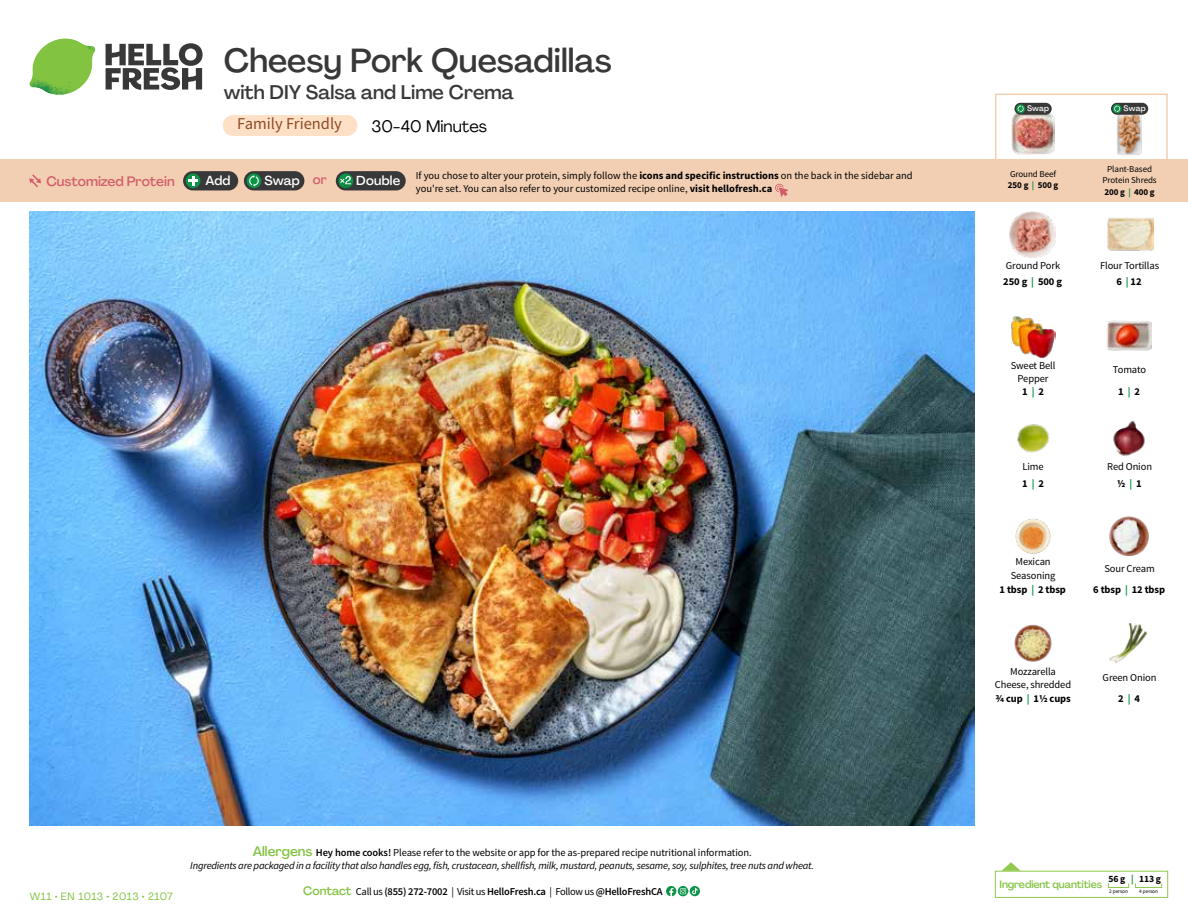
<style>
.page{position:relative;width:1188px;height:918px;background:#fff}
.page>*{position:absolute;margin:0;border:0;box-sizing:border-box;transform-origin:0 0}
.t1{font:500 33px "Agrandir";color:#383839}
.t2{font:500 19.5px "Agrandir";color:#383839}
.t3{font:16.5px "Source Sans Pro";color:#8e4b25}
.t4{font:16.5px "Agrandir";color:#000}
.t5{font:500 13.5px "Agrandir";color:#d15f6a}
.t6{font:500 12.9px "Agrandir";letter-spacing:.015em;color:#fff}
.t7{font:10.5px/13.8px "Source Sans Pro";letter-spacing:-.01em;color:#000;text-align:center}
.t8{font:italic 10.5px/13.5px "Source Sans Pro";letter-spacing:-.02em;color:#000;text-align:center}
.t9{font:600 10.5px "Source Sans Pro";letter-spacing:-.02em;color:#000}
.t10{font:700 10.5px/21.1px "Source Sans Pro";letter-spacing:-.01em;color:#000;text-align:center}
.t11{font:500 10.5px "Agrandir";letter-spacing:-.01em;color:#82c341}
.t12{font:10.5px "Agrandir";letter-spacing:.05em;color:#82c341}
.t13{font:700 9.6px "Source Sans Pro";color:#000}
.t14{font:9px/11.4px "Source Sans Pro";letter-spacing:-.01em;color:#000;text-align:center}
.t15{font:500 7.95px "Agrandir";letter-spacing:.01em;color:#fff}
.t16{font:5.25px "Source Sans Pro";letter-spacing:-.01em;color:#000}
.s1{color:#d15f6a}
.s2{font-weight:700}
.s3{font-weight:700;color:#0b9446}
.s4{font-weight:400}
.s5{color:#0b9446}
.s6{font-family:"Agrandir";font-weight:500;font-style:normal;font-size:13.5px;color:#82c341}
.s7{font-weight:600;font-style:normal}
.s8{font-style:normal}
.s9{font-family:"Agrandir";font-weight:500;font-size:12px;color:#82c341}
</style>
<div class="page">
<svg style="left:106px;top:43px;width:97px;height:47px"></svg>
<svg style="left:34px;top:39px;width:59px;height:38px"></svg>
<img style="left:65px;top:39px;width:30px;height:25px">
<img style="left:33px;top:60px;width:56px;height:10px">
<img style="left:29px;top:64px;width:58px;height:31px">
<img style="left:64px;top:70px;width:25px;height:24px">
<img style="left:30px;top:211px;width:945px;height:615px">
<svg style="left:690px;top:886px;width:10px;height:10px"></svg>
<svg style="left:666px;top:886px;width:32px;height:10px"></svg>
<svg style="left:1002px;top:862px;width:19px;height:9px"></svg>
<div style="left:995px;top:871px;width:173px;height:27px;border:1px solid #91c84e"></div>
<div style="left:1108px;top:883px;width:21px;height:5px;border:1px solid #91c84e"></div>
<div style="left:1135px;top:883px;width:27px;height:5px;border:1px solid #91c84e"></div>
<div style="left:223px;top:115px;width:134px;height:21px;background:#fee0c6;border-radius:10px"></div>
<img style="left:1011px;top:316px;width:45px;height:42px">
<img style="left:1106px;top:320px;width:46px;height:31px">
<img style="left:1017px;top:424px;width:32px;height:29px">
<img style="left:1113px;top:420px;width:32px;height:36px">
<img style="left:1015px;top:519px;width:36px;height:35px">
<img style="left:1109px;top:516px;width:40px;height:41px">
<img style="left:1014px;top:624px;width:38px;height:38px">
<img style="left:1108px;top:217px;width:45px;height:34px">
<img style="left:1010px;top:212px;width:45px;height:45px">
<img style="left:1109px;top:623px;width:39px;height:41px">
<div style="left:0;top:160px;width:1188px;height:42px;background:#f2cfb3"></div>
<svg style="left:29px;top:174px;width:12px;height:13px"></svg>
<div style="left:336px;top:171px;width:70px;height:19px;background:#383839;border-radius:10px"></div>
<svg style="left:338px;top:173px;width:15px;height:15px"></svg>
<div style="left:341px;top:180px;width:11px;height:11px;background:#000;opacity:.35"></div>
<svg style="left:339px;top:176px;width:12px;height:8px"></svg>
<div style="left:244px;top:171px;width:60px;height:19px;background:#383839;border-radius:10px"></div>
<div style="left:247px;top:173px;width:14px;height:15px;background:#0b9446;border-radius:50%"></div>
<svg style="left:249px;top:175px;width:10px;height:12px"></svg>
<div style="left:183px;top:171px;width:55px;height:19px;background:#383839;border-radius:10px"></div>
<div style="left:186px;top:173px;width:14px;height:15px;background:#0b9446;border-radius:50%"></div>
<svg style="left:188px;top:176px;width:10px;height:10px"></svg>
<svg style="left:775px;top:183px;width:13px;height:14px"></svg>
<div style="left:995px;top:94px;width:173px;height:69px;border:2px solid #f2cfb3"></div>
<img style="left:1111px;top:111px;width:37px;height:44px">
<img style="left:1011px;top:113px;width:44px;height:42px">
<div style="left:1111px;top:103px;width:37px;height:12px;background:#383839;border-radius:6px"></div>
<svg style="left:1113px;top:104px;width:9px;height:9px"></svg>
<svg style="left:1114px;top:105px;width:6px;height:7px"></svg>
<div style="left:1014px;top:103px;width:38px;height:12px;background:#383839;border-radius:6px"></div>
<svg style="left:1016px;top:104px;width:9px;height:9px"></svg>
<svg style="left:1018px;top:105px;width:6px;height:7px"></svg>
<h1 class="t1" style="left:224px;top:40px;width:389px">Cheesy Pork Quesadillas</h1>
<h2 class="t2" style="left:224px;top:80px;width:292px">with DIY Salsa and Lime Crema</h2>
<h3 class="t4" style="left:372px;top:116px;width:117px">30-40 Minutes</h3>
<h3 class="t3" style="left:237px;top:114px;width:106px">Family Friendly</h3>
<p class="t15" style="left:1027px;top:104px;width:24px">Swap</p>
<p class="t15" style="left:1124px;top:104px;width:24px">Swap</p>
<p class="t5" style="left:46px;top:173px;width:130px">Customized Protein</p>
<p class="t6" style="left:205px;top:172px;width:27px">Add</p>
<p class="t6" style="left:264px;top:172px;width:64px">Swap <span class="s1">or</span></p>
<p class="t6" style="left:356px;top:172px;width:45px">Double</p>
<p class="t14" style="left:1103px;top:163px;width:56px">Plant-Based<br>Protein Shreds<br><span class="s2">200 g</span> <span class="s3">|</span> <span class="s2">400 g</span></p>
<p class="t14" style="left:1008px;top:169px;width:52px;line-height:10.9px;text-align:left">Ground Beef<br><span class="s2">250 g</span> <span class="s3">|</span> <span class="s2">500 g</span></p>
<p class="t7" style="left:416px;top:168px;width:498px;text-align:left">If you chose to alter your protein, simply follow the <span class="s2">icons and specific instructions</span> on the back in the sidebar and you're set. You can also refer to your customized recipe online, <span class="s2">visit hellofresh.ca</span></p>
<p class="t7" style="left:1003px;top:258px;width:60px;line-height:15.3px;text-align:left">Ground Pork<br><span class="s2">250 g</span> <span class="s3">|</span> <span class="s2">500 g</span></p>
<p class="t7" style="left:1100px;top:258px;width:61px;line-height:15.3px">Flour Tortillas<br><span class="s2">6</span> <span class="s3">|</span> <span class="s2">12</span></p>
<p class="t7" style="left:1011px;top:359px;width:46px;line-height:13.2px">Sweet Bell<br>Pepper<br><span class="s2">1</span> <span class="s3">|</span> <span class="s2">2</span></p>
<p class="t7" style="left:1113px;top:358px;width:35px;line-height:22.2px">Tomato<br><span class="s2">1</span> <span class="s3">|</span> <span class="s2">2</span></p>
<p class="t7" style="left:1022px;top:458px;width:23px;line-height:17px;text-align:left">Lime<br><span class="s2">1</span> <span class="s3">|</span> <span class="s2">2</span></p>
<p class="t7" style="left:1107px;top:458px;width:47px;line-height:17px">Red Onion<br><span class="s2">1/2</span> <span class="s3">|</span> <span class="s2">1</span></p>
<p class="t7" style="left:1000px;top:555px;width:68px">Mexican<br>Seasoning<br><span class="s2">1 tbsp</span> <span class="s3">|</span> <span class="s2">2 tbsp</span></p>
<p class="t10" style="left:1093px;top:558px;width:73px"><span class="s4">Sour Cream<br></span>6 tbsp <span class="s5">|</span> 12 tbsp</p>
<p class="t12" style="left:30px;top:890px;width:144px">W11 • EN 1013 • 2013 • 2107</p>
<p class="t8" style="left:190px;top:846px;width:625px"><span class="s6">Allergens</span> <span class="s7">Hey home cooks!</span> <span class="s8">Please refer to the website or app for the as-prepared recipe nutritional information.<br></span>Ingredients are packaged in a facility that also handles egg, fish, crustacean, shellfish, milk, mustard, peanuts, sesame, soy, sulphites, tree nuts and wheat.</p>
<p class="t9" style="left:303px;top:885px;width:361px"><span class="s9">Contact</span> <span class="s4">Call us</span> (855) 272-7002 <span class="s4">| Visit us</span> HelloFresh.ca <span class="s4">| Follow us</span> @HelloFreshCA</p>
<p class="t7" style="left:995px;top:665px;width:78px">Mozzarella<br>Cheese, shredded<br><span class="s2">3/4 cup</span> <span class="s3">|</span> <span class="s2">11/2 cups</span></p>
<p class="t7" style="left:1103px;top:667px;width:55px;line-height:21.1px">Green Onion<br><span class="s2">2</span> <span class="s3">|</span> <span class="s2">4</span></p>
<p class="t13" style="left:1108px;top:873px;width:54px">56 g <span class="s5">|</span> 113 g</p>
<p class="t16" style="left:1109px;top:888px;width:20px">2 person</p>
<p class="t16" style="left:1139px;top:888px;width:20px">4 person</p>
<p class="t11" style="left:1000px;top:878px;width:104px">Ingredient quantities</p>
</div>
